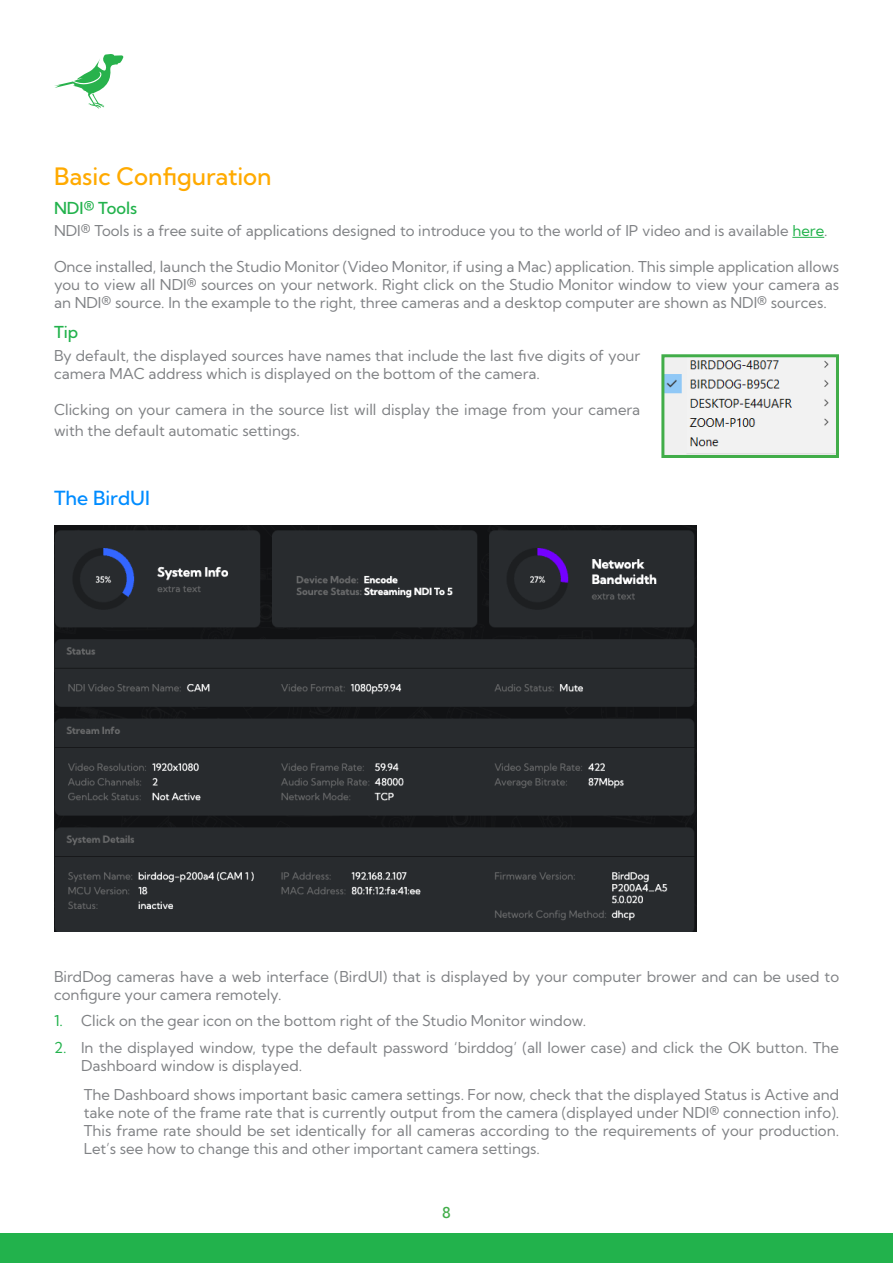
<style>
.page{position:relative;width:893px;height:1263px;background:#fff}
.page>*{position:absolute;margin:0;border:0;box-sizing:border-box;transform-origin:0 0}
.t1{font:24px "Kumbh Sans";color:#fa0}
.t2{font:19.5px "Kumbh Sans";color:#008cff}
.t3{font:16.5px "Kumbh Sans";color:#22b24c}
.t4{font:15px/18px "Kumbh Sans";color:#808285}
.t5{font:15px "Kumbh Sans";color:#41ad49}
.s1{color:#22b24c}
</style>
<div class="page">
<div style="left:0;top:1233px;width:893px;height:30px;background:#22b24c"></div>
<svg style="left:54px;top:54px;width:69px;height:55px"></svg>
<hr style="left:792px;top:237px;width:32px;height:1px;background:#22b24c">
<img style="left:665px;top:358px;width:170px;height:96px">
<div style="left:661px;top:354px;width:178px;height:104px;border:3px solid #41ad49"></div>
<img style="left:54px;top:525px;width:642px;height:406px">
<h1 class="t1" style="left:54px;top:162px;width:219px">Basic Configuration</h1>
<p class="t3" style="left:54px;top:197px;width:85px">NDI® Tools</p>
<p class="t4" style="left:54px;top:221px;width:775px">NDI® Tools is a free suite of applications designed to introduce you to the world of IP video and is available <span class="s1">here</span>.</p>
<p class="t4" style="left:54px;top:257px;width:787px;text-align:justify">Once installed, launch the Studio Monitor (Video Monitor, if using a Mac) application. This simple application allows you to view all NDI® sources on your network. Right click on the Studio Monitor window to view your camera as an NDI® source. In the example to the right, three cameras and a desktop computer are shown as NDI® sources.</p>
<p class="t3" style="left:54px;top:322px;width:26px">Tip</p>
<p class="t4" style="left:54px;top:346px;width:588px">By default, the displayed sources have names that include the last five digits of your camera MAC address which is displayed on the bottom of the camera.</p>
<p class="t4" style="left:54px;top:398px;width:588px;line-height:21.6px">Clicking on your camera in the source list will display the image from your camera with the default automatic settings.</p>
<h2 class="t2" style="left:54px;top:486px;width:97px">The BirdUI</h2>
<p class="t4" style="left:54px;top:967px;width:787px">BirdDog cameras have a web interface (BirdUI) that is displayed by your computer brower and can be used to configure your camera remotely.</p>
<p class="t4" style="left:54px;top:1012px;width:534px"><span class="s1">1.</span> Click on the gear icon on the bottom right of the Studio Monitor window.</p>
<p class="t4" style="left:81px;top:1038px;width:760px;text-indent:-27px"><span class="s1">2.</span> In the displayed window, type the default password ‘birddog’ (all lower case) and click the OK button. The<br>Dashboard window is displayed.</p>
<p class="t4" style="left:84px;top:1085px;width:757px;text-align:justify">The Dashboard shows important basic camera settings. For now, check that the displayed Status is Active and take note of the frame rate that is currently output from the camera (displayed under NDI® connection info).<br>This frame rate should be set identically for all cameras according to the requirements of your production.<br>Let’s see how to change this and other important camera settings.</p>
<p class="t5" style="left:442px;top:1203px;width:10px">8</p>
</div>
